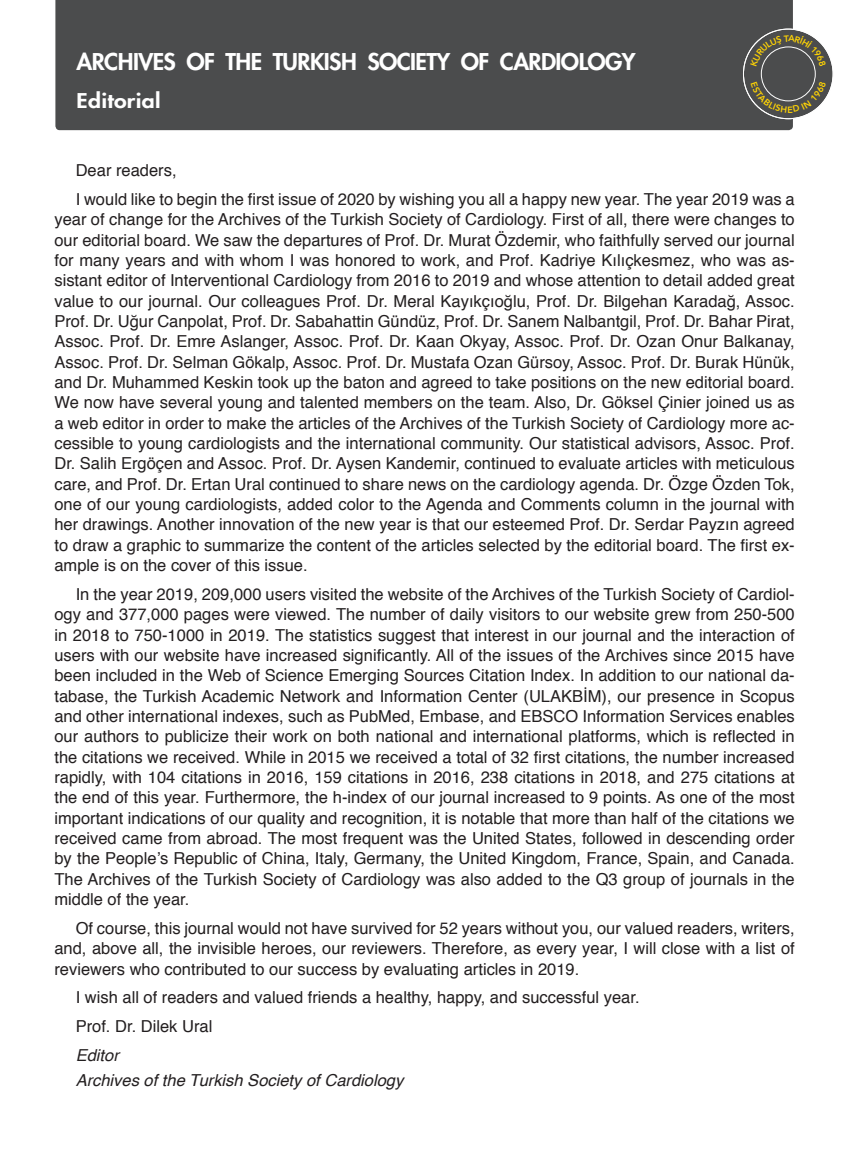
<style>
.page{position:relative;width:851px;height:1170px;background:#fff}
.page>*{position:absolute;margin:0;border:0;box-sizing:border-box;transform-origin:0 0}
.t1{font:22.5px "Futura Heavy Tr";letter-spacing:-.025em;color:#fff;scale:1.04 1}
.t2{font:19.8px "Futura Heavy Tr";letter-spacing:.015em;color:#fff;scale:1.16 1}
.t3{font:16.5px/20.4px "Helvetica";color:#231f20;text-align:justify}
.t4{font:italic 16.5px/24.6px "Helvetica";color:#231f20}
</style>
<div class="page">
<div style="left:55px;top:0;width:737px;height:130px;background:#4b4c4d"></div>
<div style="left:743px;top:29px;width:90px;height:90px;background:#4b4c4d;border-radius:50%"></div>
<svg style="left:750px;top:35px;width:76px;height:31px"></svg>
<svg style="left:750px;top:82px;width:75px;height:31px"></svg>
<h1 class="t1" style="left:77px;top:47px;width:539px">ARCHIVES OF THE TURKISH SOCIETY OF CARDIOLOGY</h1>
<p class="t2" style="left:77px;top:87px;width:74px">Editorial</p>
<p class="t3" style="left:76px;top:156px;width:720px;line-height:28.8px">Dear readers,<br>I would like to begin the first issue of 2020 by wishing you all a happy new year. The year 2019 was a</p>
<p class="t3" style="left:54px;top:210px;width:741px">year of change for the Archives of the Turkish Society of Cardiology. First of all, there were changes to our editorial board. We saw the departures of Prof. Dr. Murat Özdemir, who faithfully served our journal for many years and with whom I was honored to work, and Prof. Kadriye Kılıçkesmez, who was as&shy;sistant editor of Interventional Cardiology from 2016 to 2019 and whose attention to detail added great value to our journal. Our colleagues Prof. Dr. Meral Kayıkçıoğlu, Prof. Dr. Bilgehan Karadağ, Assoc.<br>Prof. Dr. Uğur Canpolat, Prof. Dr. Sabahattin Gündüz, Prof. Dr. Sanem Nalbantgil, Prof. Dr. Bahar Pirat, Assoc. Prof. Dr. Emre Aslanger, Assoc. Prof. Dr. Kaan Okyay, Assoc. Prof. Dr. Ozan Onur Balkanay, Assoc. Prof. Dr. Selman Gökalp, Assoc. Prof. Dr. Mustafa Ozan Gürsoy, Assoc. Prof. Dr. Burak Hünük, and Dr. Muhammed Keskin took up the baton and agreed to take positions on the new editorial board.<br>We now have several young and talented members on the team. Also, Dr. Göksel Çinier joined us as a web editor in order to make the articles of the Archives of the Turkish Society of Cardiology more ac&shy;cessible to young cardiologists and the international community. Our statistical advisors, Assoc. Prof.<br>Dr. Salih Ergöçen and Assoc. Prof. Dr. Aysen Kandemir, continued to evaluate articles with meticulous care, and Prof. Dr. Ertan Ural continued to share news on the cardiology agenda. Dr. Özge Özden Tok, one of our young cardiologists, added color to the Agenda and Comments column in the journal with her drawings. Another innovation of the new year is that our esteemed Prof. Dr. Serdar Payzın agreed to draw a graphic to summarize the content of the articles selected by the editorial board. The first ex&shy;ample is on the cover of this issue.</p>
<p class="t3" style="left:54px;top:584px;width:741px;text-indent:21px">In the year 2019, 209,000 users visited the website of the Archives of the Turkish Society of Cardiol&shy;ogy and 377,000 pages were viewed. The number of daily visitors to our website grew from 250-500 in 2018 to 750-1000 in 2019. The statistics suggest that interest in our journal and the interaction of users with our website have increased significantly. All of the issues of the Archives since 2015 have been included in the Web of Science Emerging Sources Citation Index. In addition to our national da&shy;tabase, the Turkish Academic Network and Information Center (ULAKBİM), our presence in Scopus and other international indexes, such as PubMed, Embase, and EBSCO Information Services enables our authors to publicize their work on both national and international platforms, which is reflected in the citations we received. While in 2015 we received a total of 32 first citations, the number increased rapidly, with 104 citations in 2016, 159 citations in 2016, 238 citations in 2018, and 275 citations at the end of this year. Furthermore, the h-index of our journal increased to 9 points. As one of the most important indications of our quality and recognition, it is notable that more than half of the citations we received came from abroad. The most frequent was the United States, followed in descending order by the People’s Republic of China, Italy, Germany, the United Kingdom, France, Spain, and Canada.<br>The Archives of the Turkish Society of Cardiology was also added to the Q3 group of journals in the middle of the year.</p>
<p class="t3" style="left:54px;top:918px;width:741px;text-indent:21px">Of course, this journal would not have survived for 52 years without you, our valued readers, writers, and, above all, the invisible heroes, our reviewers. Therefore, as every year, I will close with a list of reviewers who contributed to our success by evaluating articles in 2019.</p>
<p class="t3" style="left:76px;top:983px;width:565px;line-height:28.8px">I wish all of readers and valued friends a healthy, happy, and successful year.<br>Prof. Dr. Dilek Ural</p>
<p class="t4" style="left:76px;top:1043px;width:329px">Editor<br>Archives of the Turkish Society of Cardiology</p>
</div>
